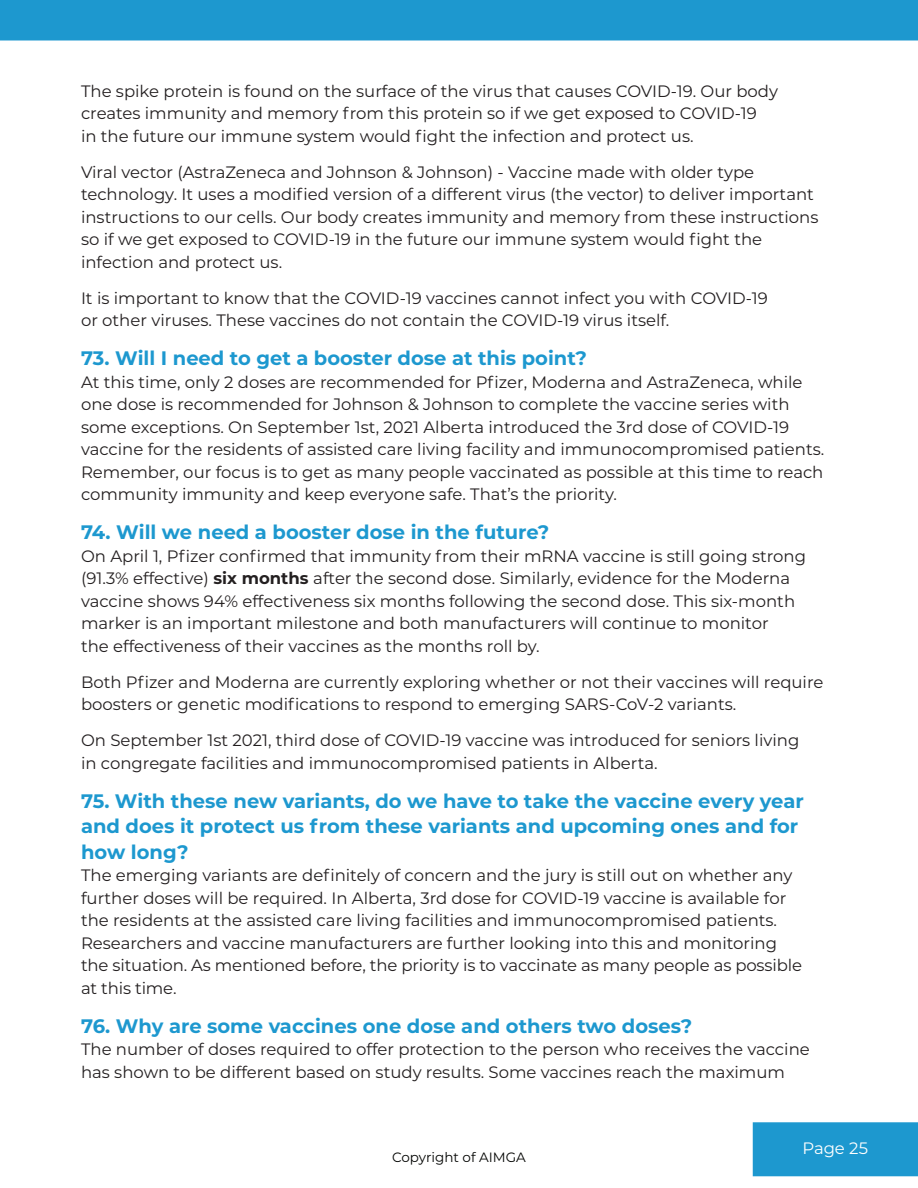
<style>
.page{position:relative;width:918px;height:1188px;background:#fff}
.page>*{position:absolute;margin:0;border:0;box-sizing:border-box;transform-origin:0 0}
.t1{font:700 19.5px/25.5px "Montserrat";color:#1d98cf}
.t2{font:16.5px/22.5px "Montserrat";color:#231f20}
.t3{font:16.5px "Montserrat";letter-spacing:-.005em;color:#fff}
.t4{font:13.5px "Montserrat";color:#040503}
.s1{font-weight:700}
</style>
<div class="page">
<div style="left:753px;top:1122px;width:165px;height:54px;background:#1d98cf"></div>
<div style="left:0;top:0;width:918px;height:40px;background:#1d98cf"></div>
<p class="t2" style="left:81px;top:79px;width:699px">The spike protein is found on the surface of the virus that causes COVID-19. Our body creates immunity and memory from this protein so if we get exposed to COVID-19<br>in the future our immune system would fight the infection and protect us.</p>
<p class="t2" style="left:81px;top:160px;width:739px">Viral vector (AstraZeneca and Johnson &amp; Johnson) - Vaccine made with older type technology. It uses a modified version of a different virus (the vector) to deliver important instructions to our cells. Our body creates immunity and memory from these instructions so if we get exposed to COVID-19 in the future our immune system would fight the infection and protect us.</p>
<p class="t2" style="left:81px;top:286px;width:688px">It is important to know that the COVID-19 vaccines cannot infect you with COVID-19 or other viruses. These vaccines do not contain the COVID-19 virus itself.</p>
<p class="t1" style="left:81px;top:345px;width:508px">73. Will I need to get a booster dose at this point?</p>
<p class="t2" style="left:81px;top:370px;width:745px">At this time, only 2 doses are recommended for Pfizer, Moderna and AstraZeneca, while one dose is recommended for Johnson &amp; Johnson to complete the vaccine series with some exceptions. On September 1st, 2021 Alberta introduced the 3rd dose of COVID-19 vaccine for the residents of assisted care living facility and immunocompromised patients.<br>Remember, our focus is to get as many people vaccinated as possible at this time to reach community immunity and keep everyone safe. That’s the priority.</p>
<p class="t1" style="left:81px;top:519px;width:470px">74. Will we need a booster dose in the future?</p>
<p class="t2" style="left:81px;top:544px;width:727px">On April 1, Pfizer confirmed that immunity from their mRNA vaccine is still going strong (91.3% effective) <span class="s1">six months</span> after the second dose. Similarly, evidence for the Moderna vaccine shows 94% effectiveness six months following the second dose. This six-month marker is an important milestone and both manufacturers will continue to monitor<br>the effectiveness of their vaccines as the months roll by.</p>
<p class="t2" style="left:81px;top:670px;width:744px">Both Pfizer and Moderna are currently exploring whether or not their vaccines will require boosters or genetic modifications to respond to emerging SARS-CoV-2 variants.</p>
<p class="t2" style="left:81px;top:729px;width:720px">On September 1st 2021, third dose of COVID-19 vaccine was introduced for seniors living in congregate facilities and immunocompromised patients in Alberta.</p>
<p class="t1" style="left:81px;top:787px;width:724px">75. With these new variants, do we have to take the vaccine every year and does it protect us from these variants and upcoming ones and for how long?</p>
<p class="t2" style="left:81px;top:864px;width:722px">The emerging variants are definitely of concern and the jury is still out on whether any further doses will be required. In Alberta, 3rd dose for COVID-19 vaccine is available for the residents at the assisted care living facilities and immunocompromised patients.<br>Researchers and vaccine manufacturers are further looking into this and monitoring the situation. As mentioned before, the priority is to vaccinate as many people as possible at this time.</p>
<p class="t1" style="left:81px;top:1012px;width:613px">76. Why are some vaccines one dose and others two doses?</p>
<p class="t2" style="left:81px;top:1038px;width:730px">The number of doses required to offer protection to the person who receives the vaccine has shown to be different based on study results. Some vaccines reach the maximum</p>
<p class="t4" style="left:392px;top:1148px;width:135px">Copyright of AIMGA</p>
<p class="t3" style="left:802px;top:1137px;width:67px">Page 25</p>
</div>
